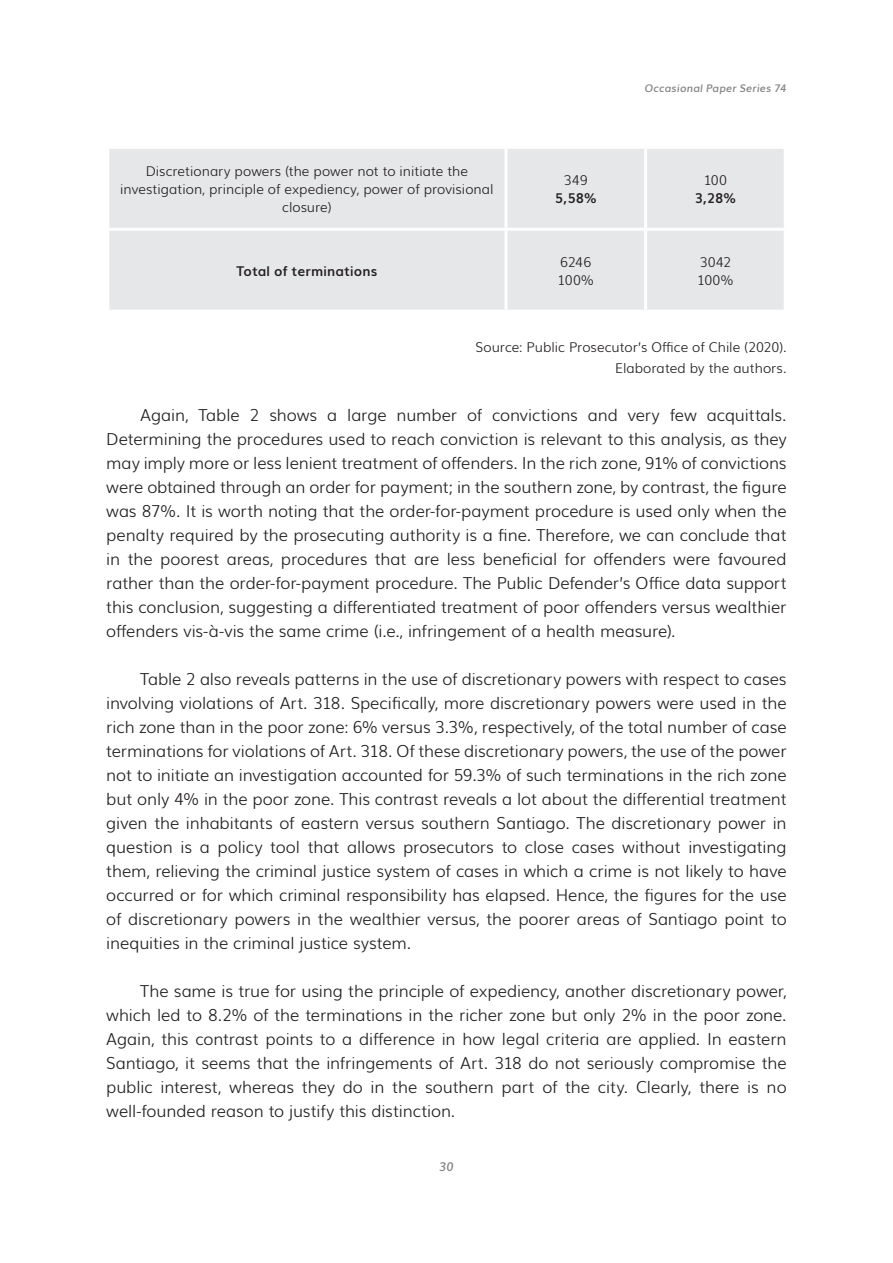
<style>
.page{position:relative;width:893px;height:1263px;background:#fff}
.page>*{position:absolute;margin:0;border:0;box-sizing:border-box;transform-origin:0 0}
.Cuerpo_Texto_Sangría{font:300 16.5px/24px "Muli";letter-spacing:-.01em;color:#231f20;text-align:justify}
.Cuerpo_Texto_Centro{font:300 13.5px/18px "Muli";color:#231f20;text-align:center}
.Cuerpo_de_Texto_para{font:300 13.5px "Muli";color:#231f20}
.Cuerpo_Texto_Centro-2{font:700 13.5px "Muli";letter-spacing:.02em;color:#231f20}
.t1{font:italic 600 12px "Muli";color:#808285}
.t2{font:italic 600 10.5px "Muli";letter-spacing:.02em;color:#808285}
</style>
<div class="page">
<div style="left:109px;top:149px;width:675px;height:161px;background:#e6e7e9"></div>
<hr style="left:106px;top:228px;width:400px;height:3px;background:#fff">
<hr style="left:504px;top:149px;width:3px;height:79px;background:#fff">
<hr style="left:504px;top:231px;width:3px;height:79px;background:#fff">
<hr style="left:644px;top:149px;width:3px;height:79px;background:#fff">
<hr style="left:644px;top:231px;width:3px;height:79px;background:#fff">
<hr style="left:646px;top:228px;width:141px;height:3px;background:#fff">
<hr style="left:506px;top:228px;width:140px;height:3px;background:#fff">
<p class="Cuerpo_Texto_Centro" style="left:120px;top:161px;width:375px">Discretionary powers (the power not to initiate the investigation, principle of expediency, power of provisional closure)</p>
<p class="Cuerpo_Texto_Centro" style="left:564px;top:170px;width:25px">349</p>
<p class="Cuerpo_Texto_Centro-2" style="left:555px;top:187px;width:43px">5,58%</p>
<p class="Cuerpo_Texto_Centro-2" style="left:237px;top:260px;width:142px">Total of terminations</p>
<p class="Cuerpo_Texto_Centro" style="left:560px;top:252px;width:33px">6246</p>
<p class="Cuerpo_Texto_Centro" style="left:557px;top:270px;width:38px">100%</p>
<p class="t2" style="left:645px;top:79px;width:143px">Occasional Paper Series 74</p>
<p class="Cuerpo_Texto_Centro" style="left:704px;top:170px;width:25px">100</p>
<p class="Cuerpo_Texto_Centro-2" style="left:695px;top:187px;width:43px">3,28%</p>
<p class="Cuerpo_Texto_Centro" style="left:700px;top:252px;width:33px">3042</p>
<p class="Cuerpo_Texto_Centro" style="left:697px;top:270px;width:38px">100%</p>
<p class="Cuerpo_de_Texto_para" style="left:476px;top:336px;width:313px">Source: Public Prosecutor’s Office of Chile (2020).</p>
<p class="Cuerpo_de_Texto_para" style="left:615px;top:357px;width:173px">Elaborated by the authors.</p>
<p class="Cuerpo_Texto_Sangría" style="left:106px;top:401px;width:682px;text-indent:34px">Again, Table 2 shows a large number of convictions and very few acquittals.<br>Determining the procedures used to reach conviction is relevant to this analysis, as they may imply more or less lenient treatment of offenders. In the rich zone, 91% of convictions were obtained through an order for payment; in the southern zone, by contrast, the figure was 87%. It is worth noting that the order-for-payment procedure is used only when the penalty required by the prosecuting authority is a fine. Therefore, we can conclude that in the poorest areas, procedures that are less beneficial for offenders were favoured rather than the order-for-payment procedure. The Public Defender’s Office data support this conclusion, suggesting a differentiated treatment of poor offenders versus wealthier offenders vis-à-vis the same crime (i.e., infringement of a health measure).</p>
<p class="Cuerpo_Texto_Sangría" style="left:106px;top:665px;width:682px;text-indent:34px">Table 2 also reveals patterns in the use of discretionary powers with respect to cases involving violations of Art. 318. Specifically, more discretionary powers were used in the rich zone than in the poor zone: 6% versus 3.3%, respectively, of the total number of case terminations for violations of Art. 318. Of these discretionary powers, the use of the power not to initiate an investigation accounted for 59.3% of such terminations in the rich zone but only 4% in the poor zone. This contrast reveals a lot about the differential treatment given the inhabitants of eastern versus southern Santiago. The discretionary power in question is a policy tool that allows prosecutors to close cases without investigating them, relieving the criminal justice system of cases in which a crime is not likely to have occurred or for which criminal responsibility has elapsed. Hence, the figures for the use of discretionary powers in the wealthier versus, the poorer areas of Santiago point to inequities in the criminal justice system.</p>
<p class="Cuerpo_Texto_Sangría" style="left:106px;top:977px;width:682px;text-indent:34px">The same is true for using the principle of expediency, another discretionary power, which led to 8.2% of the terminations in the richer zone but only 2% in the poor zone.<br>Again, this contrast points to a difference in how legal criteria are applied. In eastern Santiago, it seems that the infringements of Art. 318 do not seriously compromise the public interest, whereas they do in the southern part of the city. Clearly, there is no well-founded reason to justify this distinction.</p>
<p class="t1" style="left:439px;top:1157px;width:16px">30</p>
</div>
